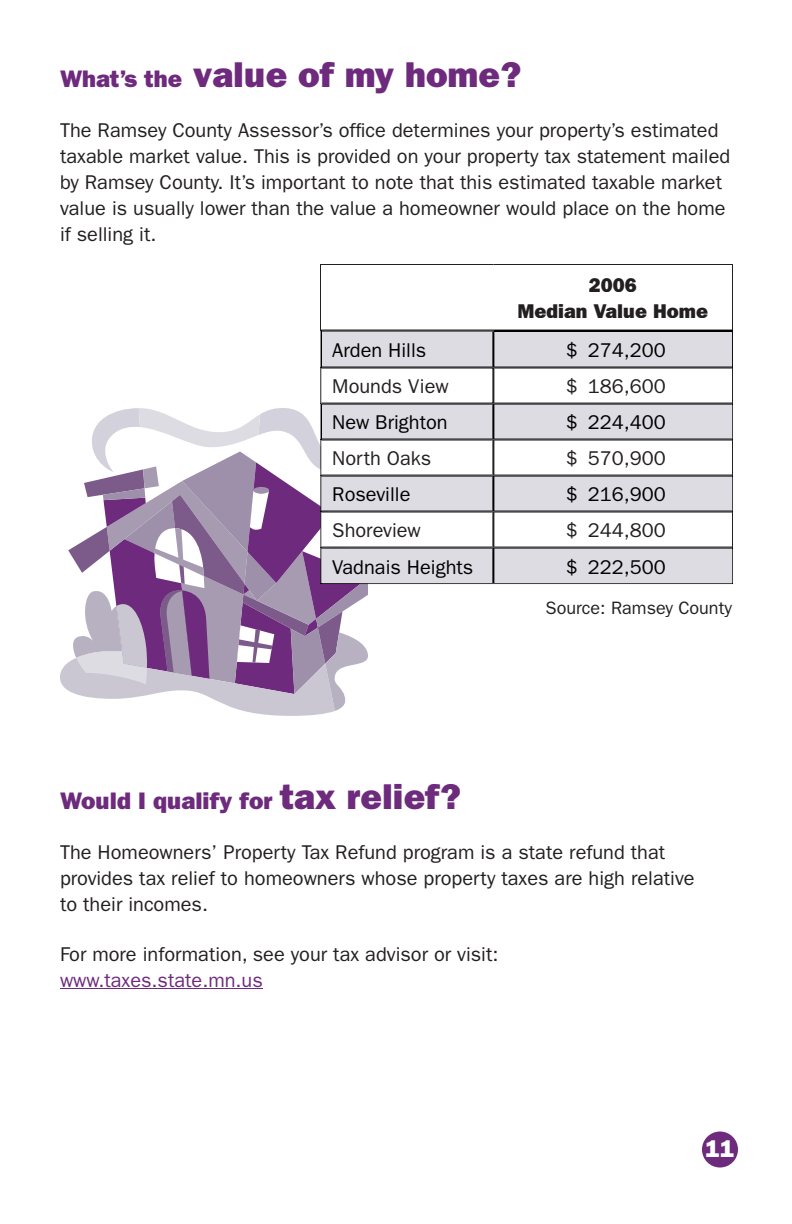
<style>
.page{position:relative;width:792px;height:1224px;background:#fff}
.page>*{position:absolute;margin:0;border:0;box-sizing:border-box;transform-origin:0 0}
.t1{font:800 36px "Franklin Gothic";color:#6e2a7c}
.t2{font:800 24px "Franklin Gothic";color:#6e2a7c}
.t3{font:800 24px "Franklin Gothic";color:#fff}
.t4{font:20px/26px "Franklin Gothic";color:#231f20}
.t5{font:20px "Franklin Gothic";color:#000}
.t6{font:20px "Franklin Gothic";color:#6e2a7c}
.t7{font:800 20px/26px "Franklin Gothic";color:#231f20;text-align:center}
.t8{font:18px "Franklin Gothic";color:#231f20}
.s1{font-size:24px}
.s2{font-size:36px}
</style>
<div class="page">
<div style="left:702px;top:1132px;width:36px;height:36px;background:#6e2a7c;border-radius:50%"></div>
<hr style="left:60px;top:988px;width:203px;height:1px;background:#6e2a7c">
<svg style="left:60px;top:264px;width:673px;height:452px"></svg>
<div style="left:332px;top:343px;width:93px;height:14px;background:#dddce3"></div>
<div style="left:560px;top:342px;width:106px;height:17px;background:#dddce3"></div>
<div style="left:334px;top:416px;width:112px;height:17px;background:#dddce3"></div>
<div style="left:560px;top:414px;width:106px;height:18px;background:#dddce3"></div>
<div style="left:334px;top:451px;width:96px;height:14px;background:#fff"></div>
<div style="left:560px;top:450px;width:106px;height:18px;background:#fff"></div>
<div style="left:334px;top:488px;width:76px;height:13px;background:#dddce3"></div>
<div style="left:560px;top:486px;width:106px;height:18px;background:#dddce3"></div>
<div style="left:333px;top:523px;width:88px;height:14px;background:#fff"></div>
<div style="left:560px;top:522px;width:106px;height:18px;background:#fff"></div>
<div style="left:332px;top:560px;width:140px;height:17px;background:#dddce3"></div>
<div style="left:560px;top:558px;width:105px;height:18px;background:#dddce3"></div>
<h1 class="t1" style="left:60px;top:53px;width:463px"><span class="s1">What’s the</span> value of my home?</h1>
<p class="t4" style="left:60px;top:117px;width:672px">The Ramsey County Assessor’s office determines your property’s estimated taxable market value. This is provided on your property tax statement mailed by Ramsey County. It’s important to note that this estimated taxable market value is usually lower than the value a homeowner would place on the home if selling it.</p>
<p class="t7" style="left:517px;top:272px;width:192px">2006<br>Median Value Home</p>
<p class="t5" style="left:332px;top:338px;width:96px">Arden Hills</p>
<p class="t5" style="left:566px;top:338px;width:101px">$ 274,200</p>
<p class="t4" style="left:332px;top:374px;width:118px">Mounds View</p>
<p class="t4" style="left:566px;top:374px;width:101px">$ 186,600</p>
<p class="t5" style="left:332px;top:411px;width:117px">New Brighton</p>
<p class="t5" style="left:566px;top:411px;width:101px">$ 224,400</p>
<p class="t4" style="left:332px;top:446px;width:101px">North Oaks</p>
<p class="t4" style="left:566px;top:446px;width:101px">$ 570,900</p>
<p class="t5" style="left:332px;top:483px;width:80px">Roseville</p>
<p class="t5" style="left:566px;top:483px;width:101px">$ 216,900</p>
<p class="t4" style="left:332px;top:518px;width:90px">Shoreview</p>
<p class="t4" style="left:566px;top:518px;width:101px">$ 244,800</p>
<p class="t5" style="left:332px;top:555px;width:142px">Vadnais Heights</p>
<p class="t5" style="left:566px;top:555px;width:101px">$ 222,500</p>
<p class="t8" style="left:546px;top:597px;width:188px">Source: Ramsey County</p>
<p class="t2" style="left:60px;top:787px;width:403px">Would I qualify for <span class="s2">tax relief?</span></p>
<p class="t4" style="left:60px;top:839px;width:636px">The Homeowners’ Property Tax Refund program is a state refund that provides tax relief to homeowners whose property taxes are high relative to their incomes.</p>
<p class="t4" style="left:60px;top:941px;width:440px">For more information, see your tax advisor or visit:</p>
<p class="t6" style="left:60px;top:969px;width:204px">www.taxes.state.mn.us</p>
<p class="t3" style="left:706px;top:1135px;width:30px">11</p>
</div>
